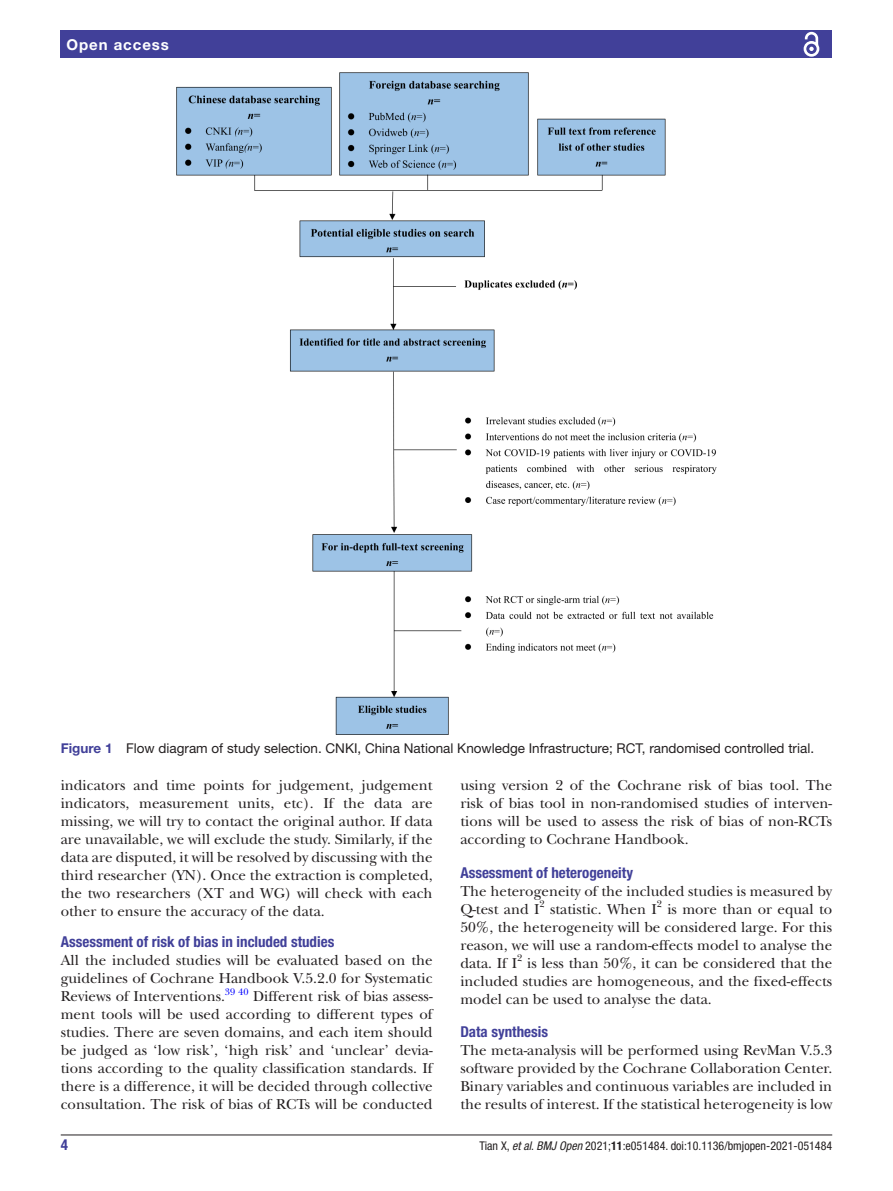
<style>
.page{position:relative;width:893px;height:1191px;background:#fff}
.page>*{position:absolute;margin:0;border:0;box-sizing:border-box;transform-origin:0 0}
.t1{font:15px/18px "New Baskerville";color:#231f20;text-align:justify}
.t2{font:700 condensed 15px "Helvetica Neue LT Std";color:#414099}
.t3{font:700 15px "Helvetica Neue LT Std";letter-spacing:.065em;color:#fff}
.t4{font:13.5px "Helvetica Neue LT Std";color:#231f20}
.t5{font:condensed 12px "Helvetica Neue LT Std";color:#231f20}
.t6{font:9.9px "New Baskerville";color:#00f}
.t7{font:9.9px "New Baskerville";color:#231f20}
.s1{font-weight:700;color:#414099}
.s2{font-style:italic}
.s3{font-weight:700}
</style>
<div class="page">
<hr style="left:61px;top:1134px;width:771px;height:1px;background:#231f20">
<div style="left:61px;top:31px;width:771px;height:27px;background:#414099"></div>
<svg style="left:803px;top:31px;width:17px;height:26px"></svg>
<img style="left:176px;top:73px;width:540px;height:662px">
<p class="t3" style="left:66px;top:35px;width:104px">Open access</p>
<p class="t4" style="left:61px;top:739px;width:755px"><span class="s1">Figure 1</span> Flow diagram of study selection. CNKI, China National Knowledge Infrastructure; RCT, randomised controlled trial.</p>
<p class="t1" style="left:61px;top:776px;width:373px">indicators and time points for judgement, judgement indicators, measurement units, etc). If the data are missing, we will try to contact the original author. If data are unavailable, we will exclude the study. Similarly, if the data are disputed, it will be resolved by discussing with the third researcher (YN). Once the extraction is completed, the two researchers (XT and WG) will check with each other to ensure the accuracy of the data.</p>
<p class="t2" style="left:61px;top:933px;width:275px">Assessment of risk of bias in included studies</p>
<p class="t1" style="left:61px;top:951px;width:373px">All the included studies will be evaluated based on the guidelines of Cochrane Handbook V.5.2.0 for Systematic Reviews of Interventions.</p>
<p class="t6" style="left:225px;top:985px;width:25px">39 40</p>
<p class="t1" style="left:61px;top:987px;width:373px;text-indent:192px">Different risk of bias assess&shy;ment tools will be used according to different types of studies. There are seven domains, and each item should be judged as ‘low risk’, ‘high risk’ and ‘unclear’ devia&shy;tions according to the quality classification standards. If there is a difference, it will be decided through collective consultation. The risk of bias of RCTs will be conducted</p>
<p class="t1" style="left:460px;top:776px;width:373px">using version 2 of the Cochrane risk of bias tool. The risk of bias tool in non-randomised studies of interven&shy;tions will be used to assess the risk of bias of non-RCTs according to Cochrane Handbook.</p>
<p class="t2" style="left:460px;top:863px;width:174px">Assessment of heterogeneity</p>
<p class="t1" style="left:460px;top:881px;width:373px">The heterogeneity of the included studies is measured by<br>Q-test and I</p>
<p class="t7" style="left:539px;top:897px;width:7px">2</p>
<p class="t1" style="left:550px;top:899px;width:108px">statistic. When I</p>
<p class="t7" style="left:657px;top:897px;width:7px">2</p>
<p class="t1" style="left:460px;top:899px;width:373px;text-indent:207px">is more than or equal to 50%, the heterogeneity will be considered large. For this reason, we will use a random-effects model to analyse the data. If I</p>
<p class="t7" style="left:517px;top:951px;width:7px">2</p>
<p class="t1" style="left:460px;top:953px;width:373px;text-indent:67px">is less than 50%, it can be considered that the included studies are homogeneous, and the fixed-effects model can be used to analyse the data.</p>
<p class="t2" style="left:460px;top:1023px;width:89px">Data synthesis</p>
<p class="t1" style="left:460px;top:1041px;width:373px">The meta-analysis will be performed using RevMan V.5.3 software provided by the Cochrane Collaboration Center.<br>Binary variables and continuous variables are included in the results of interest. If the statistical heterogeneity is low</p>
<p class="t2" style="left:61px;top:1135px;width:9px">4</p>
<p class="t5" style="left:479px;top:1138px;width:354px">Tian X, <span class="s2">et al</span>. <span class="s2">BMJ Open</span> 2021;<span class="s3">11</span>:e051484. doi:10.1136/bmjopen-2021-051484</p>
</div>
